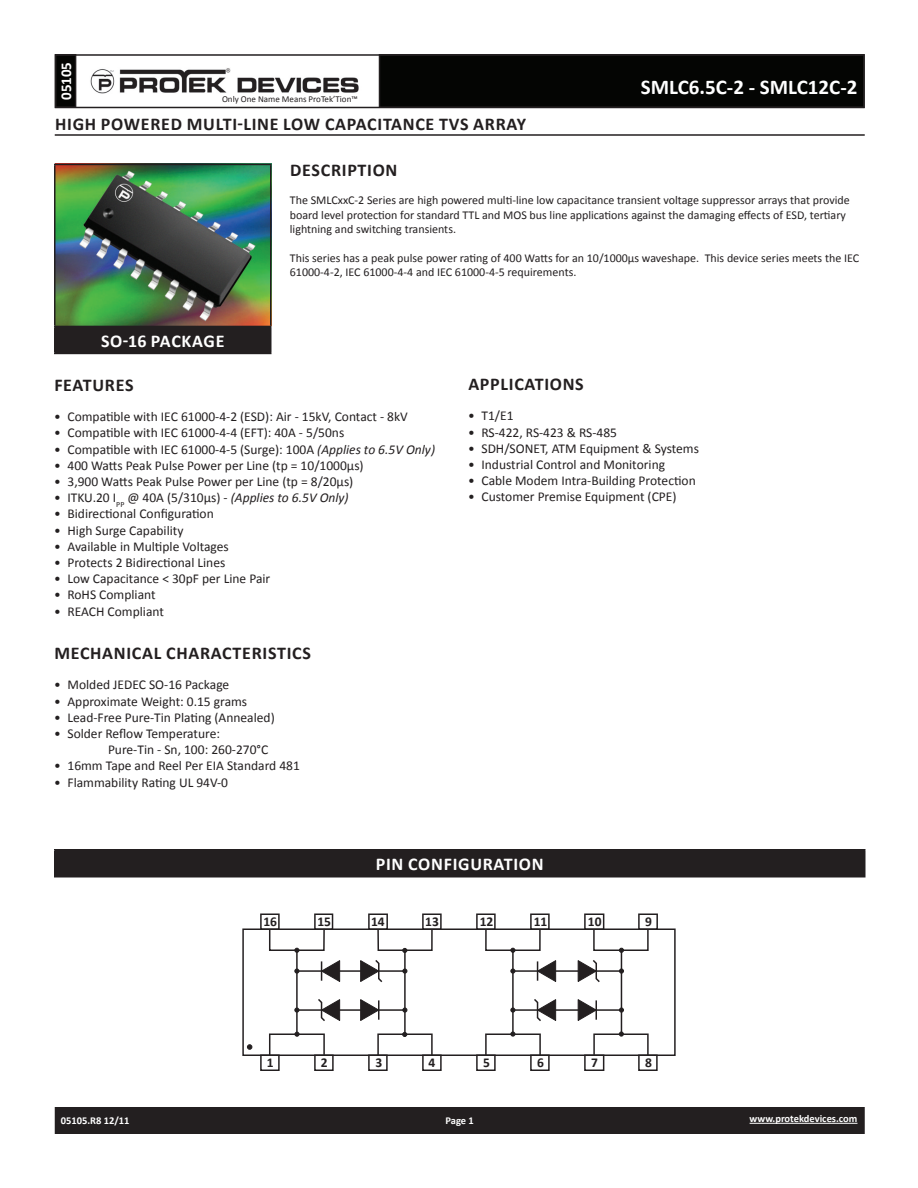
<style>
.page{position:relative;width:918px;height:1188px;background:#fff}
.page>*{position:absolute;margin:0;border:0;box-sizing:border-box;transform-origin:0 0}
.t1{font:700 21px "Calibri";color:#fff}
.t2{font:700 18px "Calibri";letter-spacing:.04em;color:#231f20}
.t3{font:700 18px "Calibri";letter-spacing:.04em;color:#fff}
.t4{font:700 15px "Calibri";color:#fff}
.t5{font:13.5px/16.2px "Calibri";color:#231f20}
.t6{font:700 13.5px "Calibri";color:#231f20}
.t7{font:12px/14.4px "Calibri";color:#231f20}
.t8{font:700 10.5px "Calibri";color:#fff}
.t9{font:9px "Calibri";color:#231f20}
.s1{font-style:italic}
</style>
<div class="page">
<div style="left:56px;top:1108px;width:808px;height:25px;background:#231f20"></div>
<div style="left:55px;top:1107px;width:810px;height:27px;border:2px solid #231f20"></div>
<div style="left:56px;top:55px;width:20px;height:52px;background:#040503"></div>
<div style="left:55px;top:54px;width:21px;height:54px;border:2px solid #231f20"></div>
<div style="left:380px;top:55px;width:484px;height:52px;background:#040503"></div>
<div style="left:55px;top:54px;width:810px;height:54px;border:2px solid #231f20"></div>
<img style="left:90px;top:68px;width:269px;height:26px">
<hr style="left:750px;top:1123px;width:107px;height:1px;background:#fff">
<hr style="left:55px;top:134px;width:810px;height:2px;background:#231f20">
<div style="left:55px;top:850px;width:810px;height:27px;background:#231f20"></div>
<hr style="left:54px;top:849px;width:812px;height:1px;background:#231f20">
<hr style="left:54px;top:850px;width:2px;height:26px;background:#231f20">
<hr style="left:864px;top:850px;width:2px;height:26px;background:#231f20">
<hr style="left:54px;top:876px;width:812px;height:2px;background:#231f20">
<img style="left:56px;top:165px;width:214px;height:161px">
<div style="left:55px;top:326px;width:216px;height:27px;background:#231f20"></div>
<hr style="left:54px;top:164px;width:218px;height:1px;background:#231f20">
<hr style="left:54px;top:165px;width:2px;height:161px;background:#231f20">
<hr style="left:270px;top:165px;width:2px;height:161px;background:#231f20">
<hr style="left:54px;top:326px;width:218px;height:1px;background:#231f20">
<hr style="left:54px;top:327px;width:2px;height:26px;background:#231f20">
<hr style="left:270px;top:327px;width:2px;height:26px;background:#231f20">
<hr style="left:54px;top:353px;width:218px;height:1px;background:#231f20">
<svg style="left:247px;top:1044px;width:5px;height:6px"></svg>
<div style="left:242px;top:928px;width:434px;height:128px;border:2px solid #231f20"></div>
<div style="left:260px;top:1054px;width:20px;height:17px;border:2px solid #231f20"></div>
<div style="left:314px;top:1054px;width:20px;height:17px;border:2px solid #231f20"></div>
<div style="left:368px;top:1054px;width:20px;height:17px;border:2px solid #231f20"></div>
<div style="left:422px;top:1054px;width:20px;height:17px;border:2px solid #231f20"></div>
<div style="left:476px;top:1054px;width:20px;height:17px;border:2px solid #231f20"></div>
<div style="left:530px;top:1054px;width:20px;height:17px;border:2px solid #231f20"></div>
<div style="left:584px;top:1054px;width:20px;height:17px;border:2px solid #231f20"></div>
<div style="left:638px;top:1054px;width:20px;height:17px;border:2px solid #231f20"></div>
<div style="left:638px;top:913px;width:20px;height:17px;border:2px solid #231f20"></div>
<div style="left:584px;top:913px;width:20px;height:17px;border:2px solid #231f20"></div>
<div style="left:530px;top:913px;width:20px;height:17px;border:2px solid #231f20"></div>
<div style="left:476px;top:913px;width:20px;height:17px;border:2px solid #231f20"></div>
<div style="left:422px;top:913px;width:20px;height:17px;border:2px solid #231f20"></div>
<div style="left:368px;top:913px;width:20px;height:17px;border:2px solid #231f20"></div>
<div style="left:314px;top:913px;width:19px;height:17px;border:2px solid #231f20"></div>
<div style="left:260px;top:913px;width:20px;height:17px;border:2px solid #231f20"></div>
<hr style="left:621px;top:950px;width:1px;height:84px;background:#231f20">
<hr style="left:512px;top:950px;width:2px;height:84px;background:#231f20">
<hr style="left:404px;top:950px;width:2px;height:84px;background:#231f20">
<hr style="left:296px;top:950px;width:2px;height:84px;background:#231f20">
<svg style="left:321px;top:960px;width:19px;height:22px"></svg>
<svg style="left:360px;top:960px;width:23px;height:23px"></svg>
<svg style="left:537px;top:960px;width:19px;height:22px"></svg>
<svg style="left:578px;top:960px;width:22px;height:23px"></svg>
<svg style="left:578px;top:999px;width:19px;height:22px"></svg>
<svg style="left:534px;top:999px;width:22px;height:22px"></svg>
<svg style="left:360px;top:999px;width:18px;height:22px"></svg>
<hr style="left:378px;top:1000px;width:2px;height:20px;background:#231f20">
<svg style="left:318px;top:999px;width:22px;height:22px"></svg>
<hr style="left:513px;top:970px;width:108px;height:2px;background:#231f20">
<hr style="left:513px;top:1009px;width:108px;height:2px;background:#231f20">
<hr style="left:297px;top:1009px;width:108px;height:2px;background:#231f20">
<hr style="left:297px;top:970px;width:108px;height:2px;background:#231f20">
<svg style="left:619px;top:969px;width:5px;height:4px"></svg>
<svg style="left:619px;top:1008px;width:5px;height:4px"></svg>
<div style="left:269px;top:928px;width:56px;height:23px;border:2px solid #231f20"></div>
<div style="left:269px;top:1033px;width:56px;height:23px;border:2px solid #231f20"></div>
<div style="left:377px;top:1033px;width:56px;height:23px;border:2px solid #231f20"></div>
<div style="left:485px;top:1033px;width:56px;height:23px;border:2px solid #231f20"></div>
<div style="left:593px;top:1033px;width:56px;height:23px;border:2px solid #231f20"></div>
<div style="left:485px;top:928px;width:56px;height:23px;border:2px solid #231f20"></div>
<div style="left:377px;top:929px;width:56px;height:22px;border:2px solid #231f20"></div>
<div style="left:593px;top:929px;width:56px;height:22px;border:2px solid #231f20"></div>
<svg style="left:402px;top:948px;width:5px;height:5px"></svg>
<svg style="left:294px;top:948px;width:5px;height:5px"></svg>
<svg style="left:295px;top:1032px;width:4px;height:5px"></svg>
<svg style="left:402px;top:1032px;width:5px;height:5px"></svg>
<svg style="left:510px;top:1032px;width:5px;height:4px"></svg>
<svg style="left:619px;top:1032px;width:5px;height:4px"></svg>
<svg style="left:619px;top:948px;width:5px;height:5px"></svg>
<svg style="left:510px;top:948px;width:5px;height:5px"></svg>
<p class="t4" style="left:56px;top:100px;width:40px;rotate:-90deg">05105</p>
<p class="t9" style="left:222px;top:93px;width:137px">Only One Name Means ProTek’Tion™</p>
<h1 class="t1" style="left:641px;top:74px;width:218px">SMLC6.5C-2 - SMLC12C-2</h1>
<h2 class="t2" style="left:55px;top:112px;width:472px">HIGH POWERED MULTI-LINE LOW CAPACITANCE TVS ARRAY</h2>
<h2 class="t2" style="left:290px;top:158px;width:106px">DESCRIPTION</h2>
<p class="t7" style="left:290px;top:193px;width:561px">The SMLCxxC-2 Series are high powered multi-line low capacitance transient voltage suppressor arrays that provide board level protection for standard TTL and MOS bus line applications against the damaging effects of ESD, tertiary lightning and switching transients.</p>
<p class="t7" style="left:290px;top:251px;width:571px">This series has a peak pulse power rating of 400 Watts for an 10/1000µs waveshape. This device series meets the IEC<br>61000-4-2, IEC 61000-4-4 and IEC 61000-4-5 requirements.</p>
<h2 class="t3" style="left:101px;top:329px;width:125px">SO-16 PACKAGE</h2>
<h2 class="t2" style="left:54px;top:373px;width:79px">FEATURES</h2>
<p class="t5" style="left:54px;top:409px;width:355px">• Compatible with IEC 61000-4-2 (ESD): Air - 15kV, Contact - 8kV</p>
<p class="t5" style="left:54px;top:425px;width:292px">• Compatible with IEC 61000-4-4 (EFT): 40A - 5/50ns</p>
<p class="t5" style="left:54px;top:441px;width:383px">• Compatible with IEC 61000-4-5 (Surge): 100A <span class="s1">(Applies to 6.5V Only)</span></p>
<p class="t5" style="left:54px;top:457px;width:311px">• 400 Watts Peak Pulse Power per Line (tp = 10/1000µs)</p>
<p class="t5" style="left:54px;top:473px;width:301px">• 3,900 Watts Peak Pulse Power per Line (tp = 8/20µs)</p>
<p class="t5" style="left:54px;top:490px;width:296px">• ITKU.20 I<sub>PP</sub> @ 40A (5/310µs) - <span class="s1">(Applies to 6.5V Only)</span></p>
<p class="t5" style="left:54px;top:506px;width:161px">• Bidirectional Configuration</p>
<p class="t5" style="left:54px;top:522px;width:131px">• High Surge Capability</p>
<p class="t5" style="left:54px;top:538px;width:176px">• Available in Multiple Voltages</p>
<p class="t5" style="left:54px;top:554px;width:173px">• Protects 2 Bidirectional Lines</p>
<p class="t5" style="left:54px;top:571px;width:218px">• Low Capacitance &lt; 30pF per Line Pair</p>
<p class="t5" style="left:54px;top:587px;width:103px">• RoHS Compliant</p>
<p class="t5" style="left:54px;top:603px;width:111px">• REACH Compliant</p>
<h2 class="t2" style="left:54px;top:641px;width:248px">MECHANICAL CHARACTERISTICS</h2>
<p class="t5" style="left:54px;top:677px;width:177px">• Molded JEDEC SO-16 Package</p>
<p class="t5" style="left:54px;top:693px;width:195px">• Approximate Weight: 0.15 grams</p>
<p class="t5" style="left:54px;top:709px;width:222px">• Lead-Free Pure-Tin Plating (Annealed)</p>
<p class="t5" style="left:108px;top:725px;width:162px;text-indent:-54px">• Solder Reflow Temperature:<br>Pure-Tin - Sn, 100: 260-270°C</p>
<p class="t5" style="left:54px;top:758px;width:247px">• 16mm Tape and Reel Per EIA Standard 481</p>
<p class="t5" style="left:54px;top:774px;width:176px">• Flammability Rating UL 94V-0</p>
<h2 class="t2" style="left:468px;top:372px;width:106px">APPLICATIONS</h2>
<p class="t5" style="left:468px;top:408px;width:47px">• T1/E1</p>
<p class="t5" style="left:468px;top:424px;width:151px">• RS-422, RS-423 &amp; RS-485</p>
<p class="t5" style="left:468px;top:440px;width:232px">• SDH/SONET, ATM Equipment &amp; Systems</p>
<p class="t5" style="left:468px;top:457px;width:199px">• Industrial Control and Monitoring</p>
<p class="t5" style="left:468px;top:473px;width:229px">• Cable Modem Intra-Building Protection</p>
<p class="t5" style="left:468px;top:489px;width:210px">• Customer Premise Equipment (CPE)</p>
<p class="t6" style="left:263px;top:913px;width:15px">16</p>
<h2 class="t3" style="left:376px;top:853px;width:169px">PIN CONFIGURATION</h2>
<p class="t6" style="left:317px;top:913px;width:15px">15</p>
<p class="t6" style="left:371px;top:913px;width:15px">14</p>
<p class="t6" style="left:425px;top:913px;width:15px">13</p>
<p class="t6" style="left:480px;top:913px;width:15px">12</p>
<p class="t6" style="left:534px;top:913px;width:15px">11</p>
<p class="t6" style="left:588px;top:913px;width:15px">10</p>
<p class="t6" style="left:645px;top:913px;width:8px">9</p>
<p class="t6" style="left:267px;top:1054px;width:8px">1</p>
<p class="t6" style="left:321px;top:1054px;width:8px">2</p>
<p class="t6" style="left:429px;top:1054px;width:8px">4</p>
<p class="t6" style="left:483px;top:1054px;width:8px">5</p>
<p class="t6" style="left:375px;top:1054px;width:8px">3</p>
<p class="t6" style="left:537px;top:1054px;width:8px">6</p>
<p class="t6" style="left:591px;top:1054px;width:8px">7</p>
<p class="t6" style="left:645px;top:1054px;width:8px">8</p>
<p class="t8" style="left:61px;top:1114px;width:70px">05105.R8 12/11</p>
<p class="t8" style="left:446px;top:1114px;width:30px">PAGE 1</p>
<p class="t8" style="left:750px;top:1112px;width:109px">WWW.PROTEKDEVICES.COM</p>
</div>
